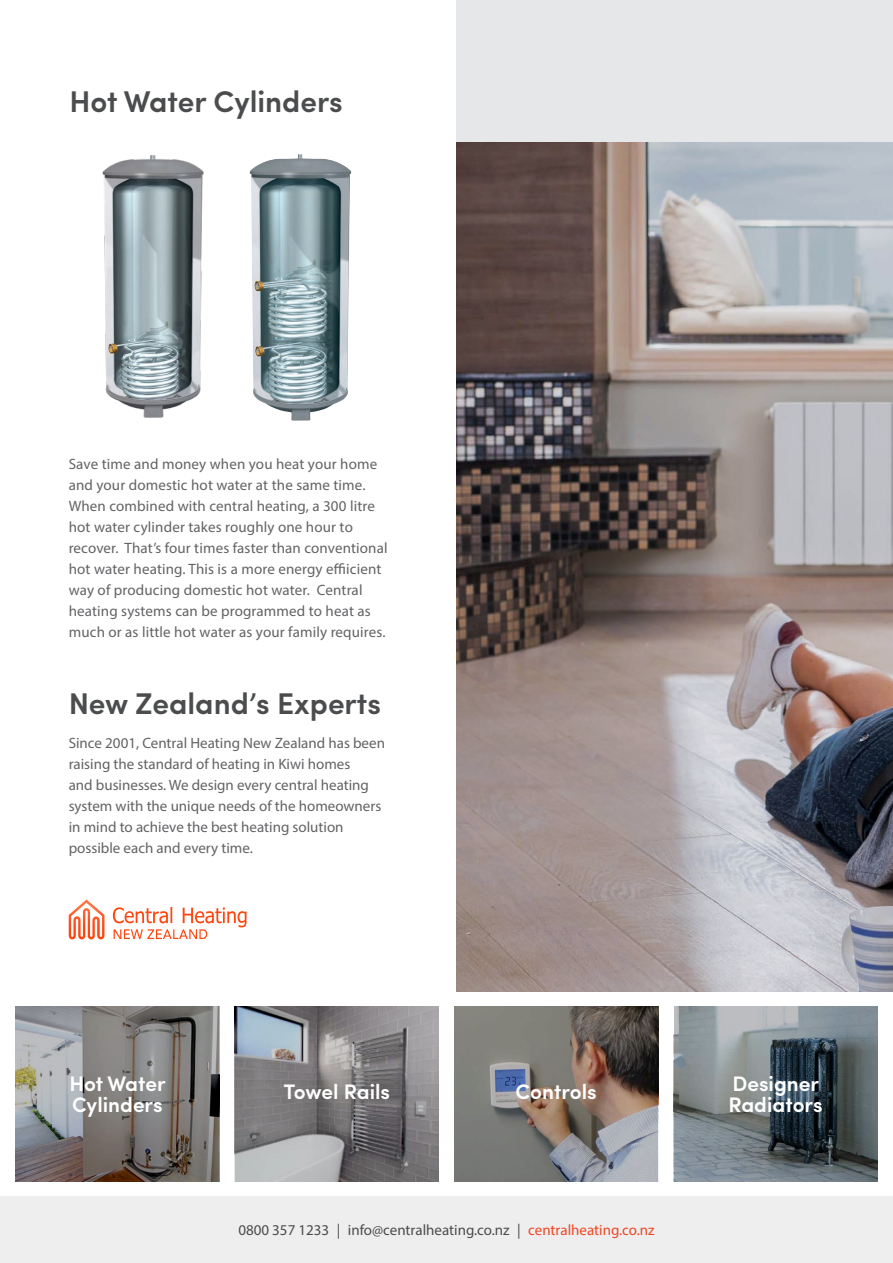
<style>
.page{position:relative;width:893px;height:1263px;background:#fff}
.page>*{position:absolute;margin:0;border:0;box-sizing:border-box;transform-origin:0 0}
.Heading_3{font:600 30px "Sofia Pro";color:#4b4c4d}
.t1{font:600 21px/20.9px "Sofia Pro";color:#fff}
.Grey_main_text{font:15px/21px "Myriad Pro";letter-spacing:.005em;color:#636366}
.t2{font:15px "Myriad Pro";color:#4b4c4d}
.s1{color:#ef4722}
</style>
<div class="page">
<img style="left:102px;top:155px;width:102px;height:263px">
<img style="left:250px;top:154px;width:101px;height:267px">
<div style="left:0;top:1197px;width:893px;height:66px;background:#eeeeef"></div>
<img style="left:456px;top:141px;width:437px;height:851px">
<div style="left:456px;top:0;width:437px;height:141px;background:#e6e7e9"></div>
<img style="left:15px;top:1006px;width:204px;height:175px">
<img style="left:235px;top:1006px;width:204px;height:175px">
<img style="left:454px;top:1006px;width:204px;height:175px">
<img style="left:674px;top:1006px;width:204px;height:175px">
<svg style="left:69px;top:899px;width:35px;height:40px"></svg>
<svg style="left:113px;top:907px;width:134px;height:32px"></svg>
<p class="Heading_3" style="left:70px;top:79px;width:275px">Hot Water Cylinders</p>
<p class="Grey_main_text" style="left:69px;top:453px;width:320px">Save time and money when you heat your home and your domestic hot water at the same time.<br>When combined with central heating, a 300 litre hot water cylinder takes roughly one hour to recover. That’s four times faster than conventional hot water heating. This is a more energy effiicient way of producing domestic hot water. Central heating systems can be programmed to heat as much or as little hot water as your family requires.</p>
<p class="Heading_3" style="left:69px;top:680px;width:314px">New Zealand’s Experts</p>
<p class="Grey_main_text" style="left:69px;top:732px;width:318px">Since 2001, Central Heating New Zealand has been raising the standard of heating in Kiwi homes<br>and businesses. We design every central heating system with the unique needs of the homeowners in mind to achieve the best heating solution possible each and every time.</p>
<p class="t1" style="left:70px;top:1072px;width:98px">Hot Water<br>Cylinders</p>
<p class="t1" style="left:283px;top:1080px;width:108px">Towel Rails</p>
<p class="t1" style="left:516px;top:1080px;width:83px">Controls</p>
<p class="t1" style="left:728px;top:1072px;width:96px">Designer<br>Radiators</p>
<p class="t2" style="left:238px;top:1221px;width:418px">0800 357 1233 | info@centralheating.co.nz | <span class="s1">centralheating.co.nz</span></p>
</div>
